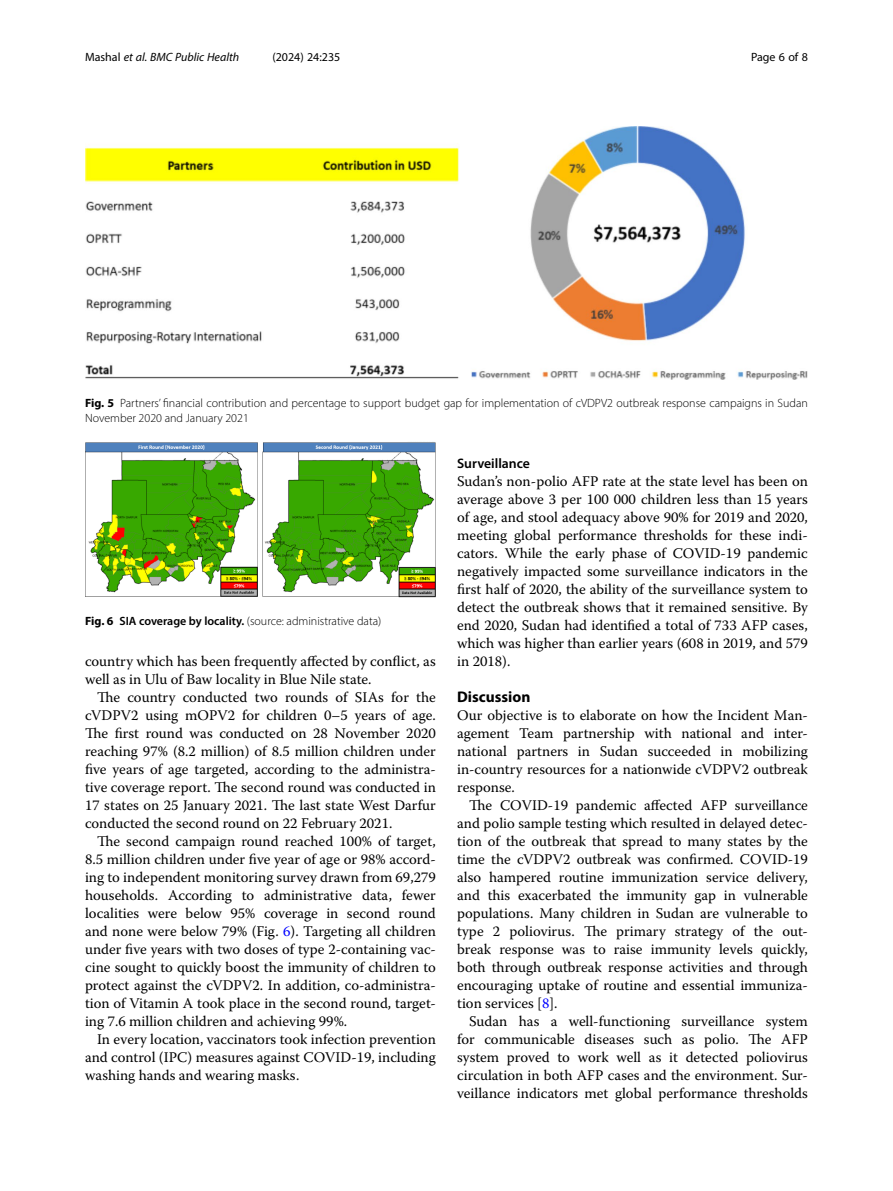
<style>
.page{position:relative;width:893px;height:1191px;background:#fff}
.page>*{position:absolute;margin:0;border:0;box-sizing:border-box;transform-origin:0 0}
.Head_1{font:700 15.45px "Myriad Pro";color:#000}
.Body_Text_Indent{font:14.7px/18px "Warnock Pro";color:#000;text-align:justify}
.Body_Text{font:14.7px/18px "Warnock Pro";color:#000;text-align:justify}
.Head_2{font:600 13.8px "Myriad Pro";color:#000}
.Figure_Caption{font:300 12px/15px "Myriad Pro";color:#000}
.t1{font:italic 12px "Myriad Pro";color:#000}
.t2{font:12px "Myriad Pro";color:#000}
.s1{font-style:normal}
.s2{font-weight:700}
.s3{font-weight:600}
.s4{color:#00f}
</style>
<div class="page">
<img style="left:85px;top:441px;width:351px;height:157px">
<img style="left:85px;top:126px;width:723px;height:254px">
<p class="t1" style="left:85px;top:50px;width:156px"><span class="s1">Mashal</span> et al. BMC Public Health</p>
<p class="t2" style="left:272px;top:50px;width:70px">(2024) 24:235</p>
<p class="t2" style="left:751px;top:50px;width:58px">Page 6 of 8</p>
<p class="Figure_Caption" style="left:85px;top:395px;width:724px"><span class="s2">Fig. 5</span> Partners’ financial contribution and percentage to support budget gap for implementation of cVDPV2 outbreak response campaigns in Sudan<br>November 2020 and January 2021</p>
<p class="Figure_Caption" style="left:85px;top:613px;width:298px"><span class="s2">Fig. 6</span> <span class="s3">SIA coverage by locality.</span> (source: administrative data)</p>
<p class="Body_Text" style="left:85px;top:652px;width:352px">country which has been frequently affected by conflict, as well as in Ulu of Baw locality in Blue Nile state.</p>
<p class="Body_Text_Indent" style="left:85px;top:688px;width:352px;text-indent:12px">The country conducted two rounds of SIAs for the cVDPV2 using mOPV2 for children 0–5 years of age.<br>The first round was conducted on 28 November 2020 reaching 97% (8.2 million) of 8.5 million children under five years of age targeted, according to the administra&shy;tive coverage report. The second round was conducted in 17 states on 25 January 2021. The last state West Darfur conducted the second round on 22 February 2021.</p>
<p class="Body_Text_Indent" style="left:85px;top:832px;width:352px;text-indent:12px">The second campaign round reached 100% of target, 8.5 million children under five year of age or 98% accord&shy;ing to independent monitoring survey drawn from 69,279 households. According to administrative data, fewer localities were below 95% coverage in second round and none were below 79% (Fig. <span class="s4">6</span>). Targeting all children under five years with two doses of type 2-containing vac&shy;cine sought to quickly boost the immunity of children to protect against the cVDPV2. In addition, co-administra&shy;tion of Vitamin A took place in the second round, target&shy;ing 7.6 million children and achieving 99%.</p>
<p class="Body_Text_Indent" style="left:85px;top:1030px;width:352px;text-indent:12px">In every location, vaccinators took infection prevention and control (IPC) measures against COVID-19, including washing hands and wearing masks.</p>
<p class="Head_2" style="left:457px;top:455px;width:74px">Surveillance</p>
<p class="Body_Text" style="left:457px;top:472px;width:352px">Sudan’s non-polio AFP rate at the state level has been on average above 3 per 100 000 children less than 15 years of age, and stool adequacy above 90% for 2019 and 2020, meeting global performance thresholds for these indi&shy;cators. While the early phase of COVID-19 pandemic negatively impacted some surveillance indicators in the first half of 2020, the ability of the surveillance system to detect the outbreak shows that it remained sensitive. By end 2020, Sudan had identified a total of 733 AFP cases, which was higher than earlier years (608 in 2019, and 579 in 2018).</p>
<p class="Head_1" style="left:457px;top:687px;width:75px">Discussion</p>
<p class="Body_Text" style="left:457px;top:706px;width:352px">Our objective is to elaborate on how the Incident Man&shy;agement Team partnership with national and inter&shy;national partners in Sudan succeeded in mobilizing in-country resources for a nationwide cVDPV2 outbreak response.</p>
<p class="Body_Text_Indent" style="left:457px;top:796px;width:352px;text-indent:12px">The COVID-19 pandemic affected AFP surveillance and polio sample testing which resulted in delayed detec&shy;tion of the outbreak that spread to many states by the time the cVDPV2 outbreak was confirmed. COVID-19 also hampered routine immunization service delivery, and this exacerbated the immunity gap in vulnerable populations. Many children in Sudan are vulnerable to type 2 poliovirus. The primary strategy of the out&shy;break response was to raise immunity levels quickly, both through outbreak response activities and through encouraging uptake of routine and essential immuniza&shy;tion services [<span class="s4">8</span>].</p>
<p class="Body_Text_Indent" style="left:457px;top:1012px;width:352px;text-indent:12px">Sudan has a well-functioning surveillance system for communicable diseases such as polio. The AFP system proved to work well as it detected poliovirus circulation in both AFP cases and the environment. Sur&shy;veillance indicators met global performance thresholds</p>
</div>
